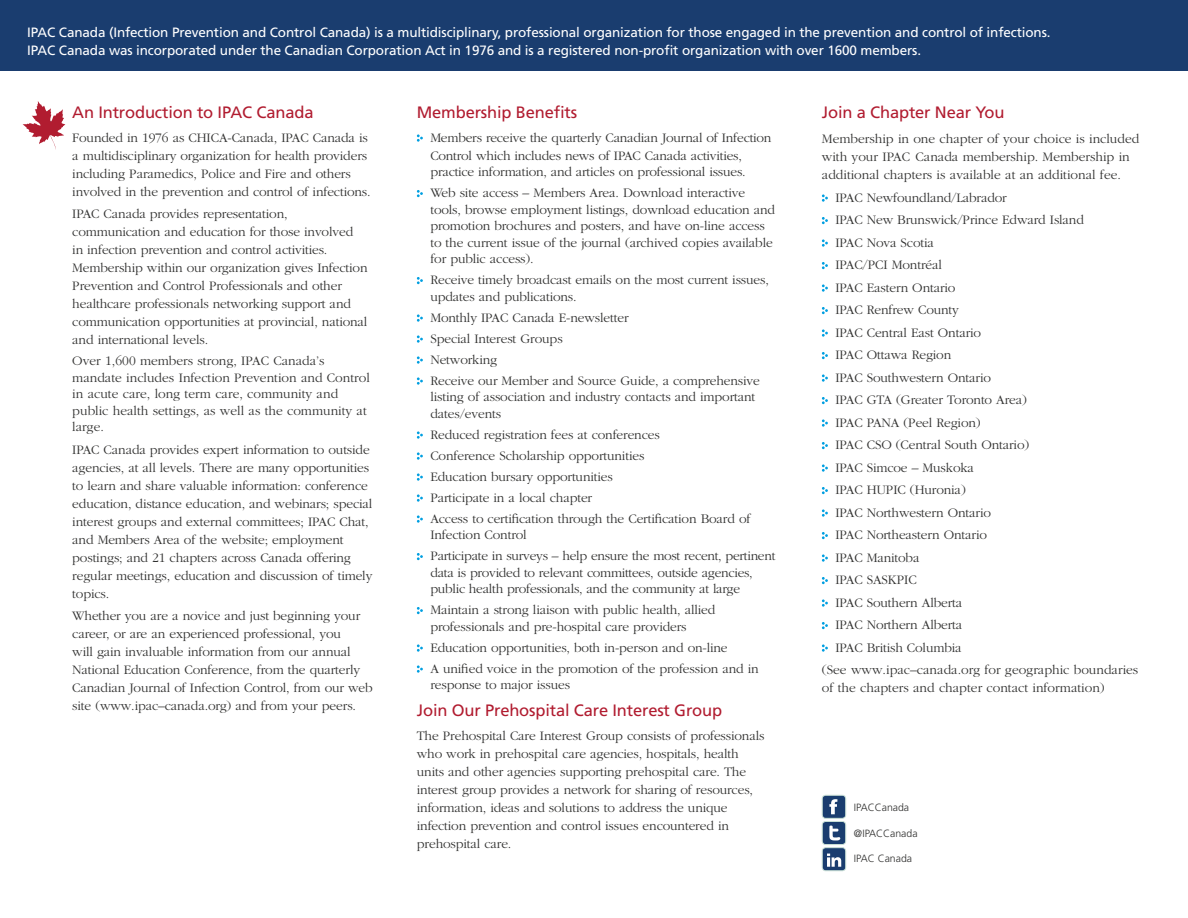
<style>
.page{position:relative;width:1188px;height:918px;background:#fff}
.page>*{position:absolute;margin:0;border:0;box-sizing:border-box;transform-origin:0 0}
.t1{font:16.5px "Frutiger";letter-spacing:-.01em;color:#b11c30}
.body{font:300 13.5px/18px "Garamond";letter-spacing:-.01em;color:#2f2f2e}
.indent{font:300 13.5px/16.5px "Garamond";letter-spacing:-.01em;color:#2f2f2e}
.t2{font:13.5px/18px "Frutiger";letter-spacing:-.01em;color:#fff}
.t3{font:300 10.5px "Frutiger";color:#2f2f2e}
</style>
<div class="page">
<div style="left:0;top:0;width:1188px;height:71px;background:#1a3d6f"></div>
<svg style="left:822px;top:194px;width:6px;height:8px"></svg>
<svg style="left:822px;top:217px;width:6px;height:7px"></svg>
<svg style="left:822px;top:239px;width:6px;height:8px"></svg>
<svg style="left:822px;top:262px;width:6px;height:7px"></svg>
<svg style="left:822px;top:284px;width:6px;height:8px"></svg>
<svg style="left:822px;top:307px;width:6px;height:7px"></svg>
<svg style="left:822px;top:329px;width:6px;height:8px"></svg>
<svg style="left:822px;top:352px;width:6px;height:7px"></svg>
<svg style="left:822px;top:374px;width:6px;height:8px"></svg>
<svg style="left:822px;top:397px;width:6px;height:7px"></svg>
<svg style="left:822px;top:419px;width:6px;height:8px"></svg>
<svg style="left:822px;top:442px;width:6px;height:7px"></svg>
<svg style="left:822px;top:464px;width:6px;height:8px"></svg>
<svg style="left:822px;top:487px;width:6px;height:7px"></svg>
<svg style="left:822px;top:509px;width:6px;height:8px"></svg>
<svg style="left:822px;top:532px;width:6px;height:7px"></svg>
<svg style="left:822px;top:554px;width:6px;height:8px"></svg>
<svg style="left:822px;top:577px;width:6px;height:7px"></svg>
<svg style="left:822px;top:599px;width:6px;height:8px"></svg>
<svg style="left:822px;top:622px;width:6px;height:7px"></svg>
<svg style="left:822px;top:644px;width:6px;height:8px"></svg>
<svg style="left:417px;top:134px;width:6px;height:8px"></svg>
<svg style="left:417px;top:190px;width:6px;height:7px"></svg>
<svg style="left:417px;top:277px;width:6px;height:7px"></svg>
<svg style="left:417px;top:314px;width:6px;height:8px"></svg>
<svg style="left:417px;top:335px;width:6px;height:8px"></svg>
<svg style="left:417px;top:356px;width:6px;height:8px"></svg>
<svg style="left:417px;top:377px;width:6px;height:8px"></svg>
<svg style="left:417px;top:431px;width:6px;height:8px"></svg>
<svg style="left:417px;top:452px;width:6px;height:8px"></svg>
<svg style="left:417px;top:473px;width:6px;height:8px"></svg>
<svg style="left:417px;top:494px;width:6px;height:8px"></svg>
<svg style="left:417px;top:515px;width:6px;height:8px"></svg>
<svg style="left:417px;top:553px;width:6px;height:7px"></svg>
<svg style="left:417px;top:607px;width:6px;height:7px"></svg>
<svg style="left:417px;top:644px;width:6px;height:8px"></svg>
<svg style="left:417px;top:665px;width:6px;height:8px"></svg>
<svg style="left:23px;top:101px;width:42px;height:49px"></svg>
<div style="left:822px;top:795px;width:24px;height:23px;background:#1a3d6f;border-radius:3px"></div>
<div style="left:822px;top:795px;width:24px;height:24px;border:1px solid #c9e0d6;border-radius:3px"></div>
<svg style="left:829px;top:799px;width:9px;height:15px"></svg>
<div style="left:822px;top:848px;width:24px;height:23px;background:#1a3d6f;border-radius:3px"></div>
<div style="left:822px;top:847px;width:24px;height:24px;border:1px solid #c9e0d6;border-radius:3px"></div>
<svg style="left:827px;top:854px;width:14px;height:13px"></svg>
<div style="left:822px;top:821px;width:24px;height:24px;background:#1a3d6f;border-radius:3px"></div>
<div style="left:822px;top:821px;width:24px;height:24px;border:1px solid #c9e0d6;border-radius:3px"></div>
<svg style="left:829px;top:826px;width:11px;height:15px"></svg>
<p class="t2" style="left:27px;top:24px;width:1025px">IPAC Canada (Infection Prevention and Control Canada) is a multidisciplinary, professional organization for those engaged in the prevention and control of infections.<br>IPAC Canada was incorporated under the Canadian Corporation Act in 1976 and is a registered non-profit organization with over 1600 members.</p>
<p class="t1" style="left:72px;top:102px;width:243px">An Introduction to IPAC Canada</p>
<p class="body" style="left:72px;top:129px;width:300px">Founded in 1976 as CHICA-Canada, IPAC Canada is a multidisciplinary organization for health providers including Paramedics, Police and Fire and others involved in the prevention and control of infections.</p>
<p class="body" style="left:72px;top:205px;width:297px">IPAC Canada provides representation, communication and education for those involved<br>in infection prevention and control activities.<br>Membership within our organization gives Infection Prevention and Control Professionals and other healthcare professionals networking support and communication opportunities at provincial, national and international levels.</p>
<p class="body" style="left:72px;top:353px;width:299px;line-height:16.5px">Over 1,600 members strong, IPAC Canada’s mandate includes Infection Prevention and Control in acute care, long term care, community and public health settings, as well as the community at large.</p>
<p class="body" style="left:72px;top:441px;width:302px">IPAC Canada provides expert information to outside agencies, at all levels. There are many opportunities to learn and share valuable information: conference education, distance education, and webinars; special interest groups and external committees; IPAC Chat, and Members Area of the website; employment postings; and 21 chapters across Canada offering regular meetings, education and discussion of timely topics.</p>
<p class="body" style="left:72px;top:607px;width:302px">Whether you are a novice and just beginning your career, or are an experienced professional, you<br>will gain invaluable information from our annual National Education Conference, from the quarterly Canadian Journal of Infection Control, from our web site (www.ipac–canada.org) and from your peers.</p>
<p class="t1" style="left:417px;top:102px;width:162px">Membership Benefits</p>
<p class="indent" style="left:430px;top:129px;width:343px;line-height:18px">Members receive the quarterly Canadian Journal of Infection<br>Control which includes news of IPAC Canada activities,</p>
<p class="indent" style="left:430px;top:164px;width:317px">practice information, and articles on professional issues.</p>
<p class="indent" style="left:430px;top:185px;width:346px">Web site access – Members Area. Download interactive tools, browse employment listings, download education and promotion brochures and posters, and have on-line access to the current issue of the journal (archived copies available for public access).</p>
<p class="indent" style="left:430px;top:272px;width:340px">Receive timely broadcast emails on the most current issues, updates and publications.</p>
<p class="indent" style="left:430px;top:309px;width:200px">Monthly IPAC Canada E-newsletter</p>
<p class="indent" style="left:430px;top:330px;width:134px">Special Interest Groups</p>
<p class="indent" style="left:430px;top:351px;width:68px">Networking</p>
<p class="indent" style="left:430px;top:372px;width:331px">Receive our Member and Source Guide, a comprehensive listing of association and industry contacts and important dates/events</p>
<p class="indent" style="left:430px;top:426px;width:231px">Reduced registration fees at conferences</p>
<p class="indent" style="left:430px;top:447px;width:216px">Conference Scholarship opportunities</p>
<p class="indent" style="left:430px;top:468px;width:184px">Education bursary opportunities</p>
<p class="indent" style="left:430px;top:489px;width:163px">Participate in a local chapter</p>
<p class="indent" style="left:430px;top:510px;width:322px">Access to certification through the Certification Board of<br>Infection Control</p>
<p class="indent" style="left:430px;top:548px;width:347px">Participate in surveys – help ensure the most recent, pertinent data is provided to relevant committees, outside agencies, public health professionals, and the community at large</p>
<p class="indent" style="left:430px;top:602px;width:287px">Maintain a strong liaison with public health, allied professionals and pre-hospital care providers</p>
<p class="indent" style="left:430px;top:639px;width:299px">Education opportunities, both in-person and on-line</p>
<p class="indent" style="left:430px;top:660px;width:330px">A unified voice in the promotion of the profession and in response to major issues</p>
<p class="t1" style="left:417px;top:701px;width:307px">Join Our Prehospital Care Interest Group</p>
<p class="body" style="left:417px;top:727px;width:349px">The Prehospital Care Interest Group consists of professionals who work in prehospital care agencies, hospitals, health units and other agencies supporting prehospital care. The interest group provides a network for sharing of resources, information, ideas and solutions to address the unique infection prevention and control issues encountered in prehospital care.</p>
<p class="t1" style="left:822px;top:102px;width:184px">Join a Chapter Near You</p>
<p class="body" style="left:822px;top:130px;width:319px">Membership in one chapter of your choice is included with your IPAC Canada membership. Membership in additional chapters is available at an additional fee.</p>
<p class="indent" style="left:835px;top:189px;width:173px">IPAC Newfoundland/Labrador</p>
<p class="indent" style="left:835px;top:212px;width:250px">IPAC New Brunswick/Prince Edward Island</p>
<p class="indent" style="left:835px;top:234px;width:100px">IPAC Nova Scotia</p>
<p class="indent" style="left:835px;top:257px;width:108px">IPAC/PCI Montréal</p>
<p class="indent" style="left:835px;top:279px;width:122px">IPAC Eastern Ontario</p>
<p class="indent" style="left:835px;top:302px;width:125px">IPAC Renfrew County</p>
<p class="indent" style="left:835px;top:324px;width:147px">IPAC Central East Ontario</p>
<p class="indent" style="left:835px;top:347px;width:117px">IPAC Ottawa Region</p>
<p class="indent" style="left:835px;top:369px;width:157px">IPAC Southwestern Ontario</p>
<p class="indent" style="left:835px;top:392px;width:193px">IPAC GTA (Greater Toronto Area)</p>
<p class="indent" style="left:835px;top:414px;width:147px">IPAC PANA (Peel Region)</p>
<p class="indent" style="left:835px;top:437px;width:195px">IPAC CSO (Central South Ontario)</p>
<p class="indent" style="left:835px;top:459px;width:140px">IPAC Simcoe – Muskoka</p>
<p class="indent" style="left:835px;top:482px;width:132px">IPAC HUPIC (Huronia)</p>
<p class="indent" style="left:835px;top:504px;width:157px">IPAC Northwestern Ontario</p>
<p class="indent" style="left:835px;top:527px;width:153px">IPAC Northeastern Ontario</p>
<p class="indent" style="left:835px;top:549px;width:86px">IPAC Manitoba</p>
<p class="indent" style="left:835px;top:572px;width:83px">IPAC SASKPIC</p>
<p class="indent" style="left:835px;top:594px;width:129px">IPAC Southern Alberta</p>
<p class="indent" style="left:835px;top:617px;width:129px">IPAC Northern Alberta</p>
<p class="indent" style="left:835px;top:639px;width:128px">IPAC British Columbia</p>
<p class="body" style="left:822px;top:661px;width:318px">(See www.ipac–canada.org for geographic boundaries of the chapters and chapter contact information)</p>
<p class="t3" style="left:854px;top:801px;width:57px">IPACCanada</p>
<p class="t3" style="left:854px;top:827px;width:65px">@IPACCanada</p>
<p class="t3" style="left:854px;top:852px;width:60px">IPAC Canada</p>
</div>
